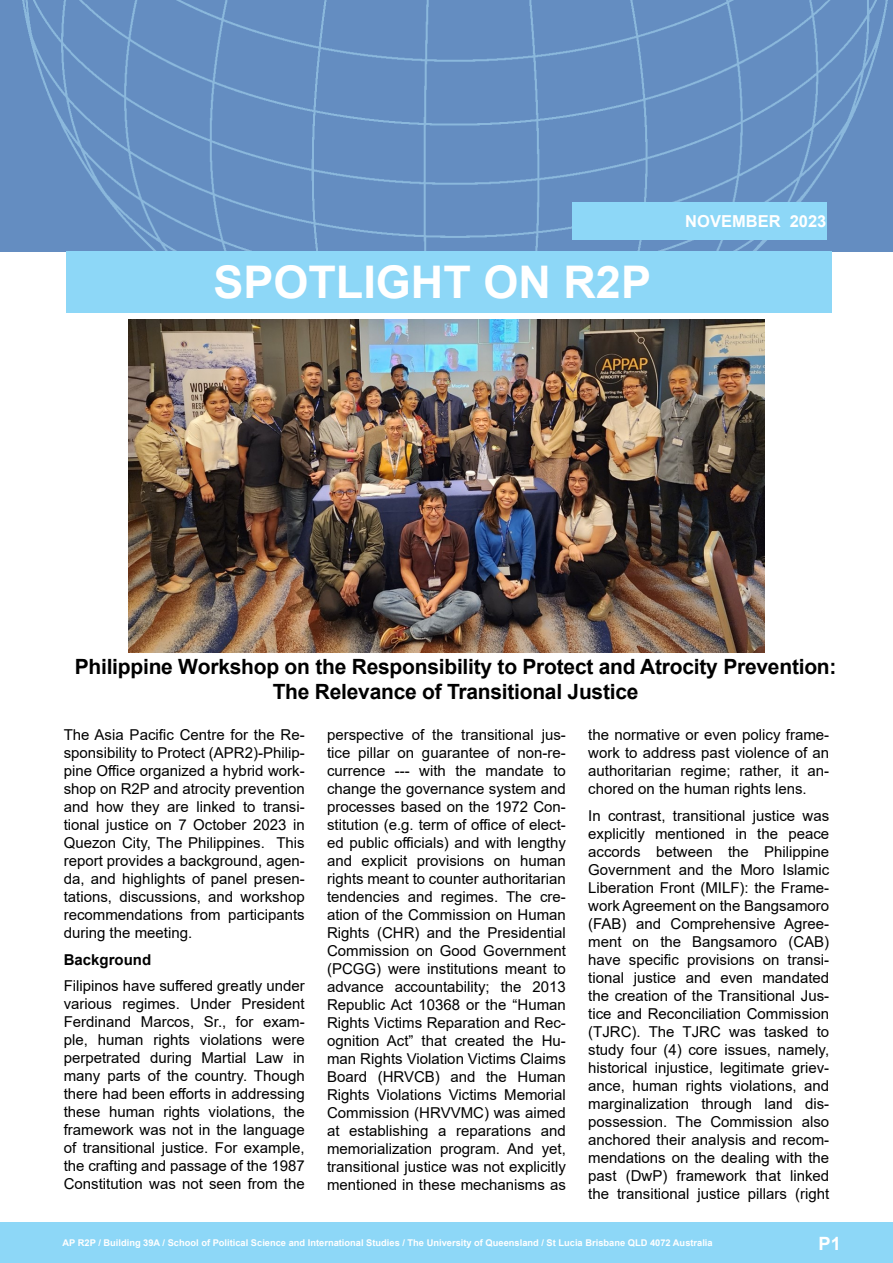
<style>
.page{position:relative;width:893px;height:1263px;background:#fff}
.page>*{position:absolute;margin:0;border:0;box-sizing:border-box;transform-origin:0 0}
.t1{font:700 45px "Arial";color:#fff}
.Sub_Heading{font:700 21px/25.2px "Arial";letter-spacing:-.01em;color:#000;text-align:center}
.t2{font:700 18.3px "Arial";color:#fff}
.t3{font:700 16.5px "Arial";color:#fff}
.Introduction{font:15px/18px "Arial";color:#000;text-align:justify}
.Introduction-2{font:700 15px "Arial";color:#000}
.t4{font:700 9.3px "Arial";color:#fff}
</style>
<div class="page">
<div style="left:0;top:0;width:893px;height:252px;background:#648dc1"></div>
<img style="left:22px;top:0;width:866px;height:252px">
<div style="left:0;top:1223px;width:893px;height:40px;background:#8dd7f7"></div>
<div style="left:66px;top:251px;width:765px;height:62px;background:#8dd7f7"></div>
<div style="left:572px;top:202px;width:254px;height:38px;background:#8dd7f7"></div>
<img style="left:129px;top:320px;width:635px;height:333px">
<p class="t1" style="left:213px;top:251px;width:439px">SPOTLIGHT ON R2P</p>
<p class="t3" style="left:685px;top:209px;width:143px">NOVEMBER 2023</p>
<p class="Sub_Heading" style="left:75px;top:654px;width:763px">Philippine Workshop on the Responsibility to Protect and Atrocity Prevention:<br>The Relevance of Transitional Justice</p>
<p class="Introduction" style="left:64px;top:726px;width:242px">The Asia Pacific Centre for the Re&shy;sponsibility to Protect (APR2)-Philip&shy;pine Office organized a hybrid work&shy;shop on R2P and atrocity prevention and how they are linked to transi&shy;tional justice on 7 October 2023 in Quezon City, The Philippines. This report provides a background, agen&shy;da, and highlights of panel presen&shy;tations, discussions, and workshop recommendations from participants during the meeting.</p>
<p class="Introduction-2" style="left:64px;top:949px;width:89px">Background</p>
<p class="Introduction" style="left:64px;top:977px;width:242px">Filipinos have suffered greatly under various regimes. Under President Ferdinand Marcos, Sr., for exam&shy;ple, human rights violations were perpetrated during Martial Law in many parts of the country. Though there had been efforts in addressing these human rights violations, the framework was not in the language of transitional justice. For example, the crafting and passage of the 1987<br>Constitution was not seen from the</p>
<p class="Introduction" style="left:327px;top:726px;width:240px">perspective of the transitional jus&shy;tice pillar on guarantee of non-re&shy;currence --- with the mandate to change the governance system and processes based on the 1972 Con&shy;stitution (e.g. term of office of elect&shy;ed public officials) and with lengthy and explicit provisions on human rights meant to counter authoritarian tendencies and regimes. The cre&shy;ation of the Commission on Human Rights (CHR) and the Presidential Commission on Good Government (PCGG) were institutions meant to advance accountability; the 2013<br>Republic Act 10368 or the “Human Rights Victims Reparation and Rec&shy;ognition Act” that created the Hu&shy;man Rights Violation Victims Claims Board (HRVCB) and the Human Rights Violations Victims Memorial Commission (HRVVMC) was aimed at establishing a reparations and memorialization program. And yet, transitional justice was not explicitly mentioned in these mechanisms as</p>
<p class="Introduction" style="left:588px;top:726px;width:242px">the normative or even policy frame&shy;work to address past violence of an authoritarian regime; rather, it an&shy;chored on the human rights lens.</p>
<p class="Introduction" style="left:588px;top:806px;width:242px">In contrast, transitional justice was explicitly mentioned in the peace accords between the Philippine Government and the Moro Islamic Liberation Front (MILF): the Frame&shy;work Agreement on the Bangsamoro (FAB) and Comprehensive Agree&shy;ment on the Bangsamoro (CAB) have specific provisions on transi&shy;tional justice and even mandated the creation of the Transitional Jus&shy;tice and Reconciliation Commission (TJRC). The TJRC was tasked to study four (4) core issues, namely, historical injustice, legitimate griev&shy;ance, human rights violations, and marginalization through land dis&shy;possession. The Commission also anchored their analysis and recom&shy;mendations on the dealing with the past (DwP) framework that linked the transitional justice pillars (right</p>
<p class="t4" style="left:62px;top:1236px;width:652px">AP R2P / Building 39A / School of Political Science and International Studies / The University of Queensland / St Lucia Brisbane QLD 4072 Australia</p>
<p class="t2" style="left:818px;top:1231px;width:24px">P1</p>
</div>
